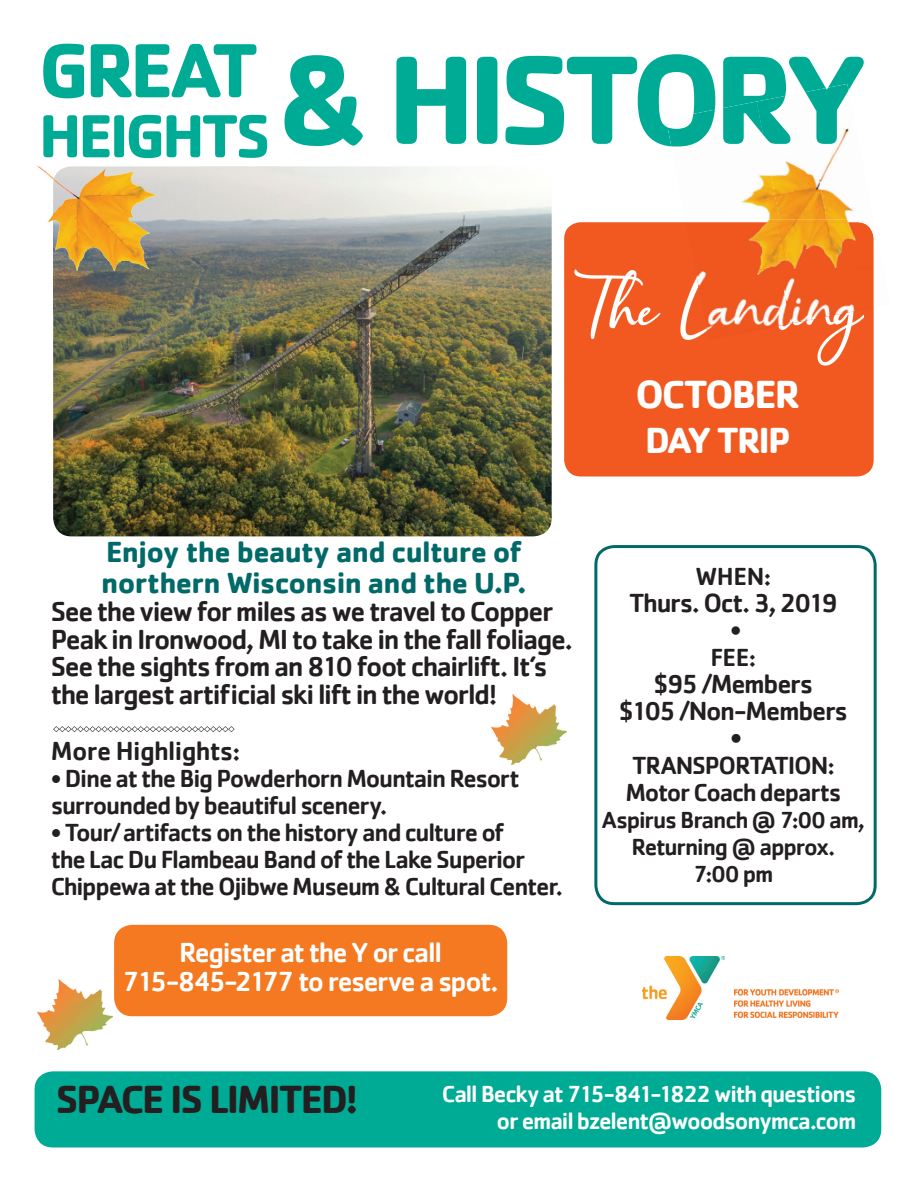
<style>
.page{position:relative;width:918px;height:1188px;background:#fff}
.page>*{position:absolute;margin:0;border:0;box-sizing:border-box;transform-origin:0 0}
.t1{font:700 130.5px "Cachet";letter-spacing:-.07em;color:#00ab95}
.t2{font:700 79.5px "Cachet";letter-spacing:-.06em;color:#00ab95}
.t3{font:700 63px "Cachet";letter-spacing:-.055em;color:#00ab95}
.t4{font:700 40.5px "Cachet";letter-spacing:-.05em;color:#231f20}
.t5{font:700 40.5px "Cachet";letter-spacing:-.055em;color:#fff}
.t6{font:700 37.5px "Cachet";letter-spacing:-.06em;color:#fff}
.t7{font:700 30px/31.5px "Cachet";letter-spacing:-.025em;color:#016a69}
.t8{font:500 28.5px/27.8px "Cachet";letter-spacing:-.05em;color:#231f20}
.t9{font:500 28.5px/28.5px "Cachet";letter-spacing:-.055em;color:#fff;text-align:center}
.t10{font:500 27px/27px "Cachet";letter-spacing:-.045em;color:#231f20;text-align:center}
.t11{font:500 27px "Cachet";letter-spacing:-.025em;color:#231f20}
.t12{font:700 27px "Cachet";color:#231f20}
.t13{font:500 25.5px/27px "Cachet";letter-spacing:-.05em;color:#231f20}
.t14{font:500 24px/27px "Cachet";letter-spacing:-.05em;color:#fff;text-align:right}
.t15{font:500 24px/27px "Cachet";letter-spacing:-.05em;color:#231f20;text-align:center}
</style>
<div class="page">
<img style="left:38px;top:980px;width:74px;height:70px">
<img style="left:492px;top:694px;width:74px;height:70px">
<svg style="left:594px;top:545px;width:283px;height:360px"></svg>
<div style="left:35px;top:1071px;width:846px;height:76px;background:#00ab95;border-radius:18px"></div>
<img style="left:53px;top:166px;width:499px;height:370px">
<img style="left:643px;top:957px;width:82px;height:62px">
<img style="left:734px;top:990px;width:104px;height:28px">
<div style="left:114px;top:925px;width:393px;height:91px;background:#f47921;border-radius:18px"></div>
<div style="left:564px;top:222px;width:310px;height:255px;background:#f15921"></div>
<img style="left:827px;top:147px;width:27px;height:72px">
<img style="left:780px;top:161px;width:47px;height:58px">
<img style="left:741px;top:174px;width:39px;height:45px">
<img style="left:760px;top:84px;width:89px;height:63px">
<img style="left:667px;top:101px;width:102px;height:46px">
<img style="left:788px;top:222px;width:39px;height:48px">
<img style="left:686px;top:222px;width:102px;height:48px">
<img style="left:827px;top:219px;width:47px;height:89px">
<img style="left:766px;top:219px;width:61px;height:3px">
<svg style="left:53px;top:726px;width:182px;height:6px"></svg>
<img style="left:574px;top:270px;width:290px;height:96px">
<img style="left:790px;top:270px;width:74px;height:54px">
<img style="left:695px;top:270px;width:95px;height:70px">
<img style="left:37px;top:166px;width:16px;height:13px">
<img style="left:48px;top:214px;width:5px;height:9px">
<img style="left:53px;top:166px;width:147px;height:143px">
<h2 class="t2" style="left:39px;top:19px;width:221px">GREAT</h2>
<h3 class="t3" style="left:39px;top:95px;width:233px">HEIGHTS</h3>
<h1 class="t1" style="left:277px;top:15px;width:593px">&amp; HISTORY</h1>
<h3 class="t5" style="left:635px;top:368px;width:167px">OCTOBER</h3>
<h3 class="t6" style="left:645px;top:416px;width:147px">DAY TRIP</h3>
<p class="t7" style="left:101px;top:535px;width:427px">Enjoy the beauty and culture of northern Wisconsin and the U.P.</p>
<p class="t8" style="left:51px;top:597px;width:524px">See the view for miles as we travel to Copper Peak in Ironwood, MI to take in the fall foliage.<br>See the sights from an 810 foot chairlift. It’s the largest artificial ski lift in the world!</p>
<p class="t11" style="left:51px;top:734px;width:191px">More Highlights:</p>
<p class="t13" style="left:51px;top:764px;width:470px">• Dine at the Big Powderhorn Mountain Resort surrounded by beautiful scenery.</p>
<p class="t13" style="left:51px;top:818px;width:514px">• Tour/ artifacts on the history and culture of<br>the Lac Du Flambeau Band of the Lake Superior<br>Chippewa at the Ojibwe Museum &amp; Cultural Center.</p>
<p class="t9" style="left:122px;top:938px;width:378px">Register at the Y or call<br>715-845-2177 to reserve a spot.</p>
<p class="t13" style="left:696px;top:562px;width:77px">WHEN:</p>
<p class="t10" style="left:629px;top:589px;width:210px">Thurs. Oct. 3, 2019 •</p>
<p class="t13" style="left:711px;top:643px;width:47px">FEE:</p>
<p class="t10" style="left:619px;top:670px;width:231px">$95 /Members<br>$105 /Non-Members</p>
<p class="t12" style="left:730px;top:720px;width:14px">•</p>
<p class="t13" style="left:625px;top:751px;width:218px">TRANSPORTATION:<br>Motor Coach departs</p>
<p class="t15" style="left:602px;top:806px;width:265px">Aspirus Branch @ 7:00 am,<br>Returning @ approx.<br>7:00 pm</p>
<h3 class="t4" style="left:56px;top:1073px;width:304px">SPACE IS LIMITED!</h3>
<p class="t14" style="left:442px;top:1079px;width:416px">Call Becky at 715-841-1822 with questions or email bzelent@woodsonymca.com</p>
</div>
